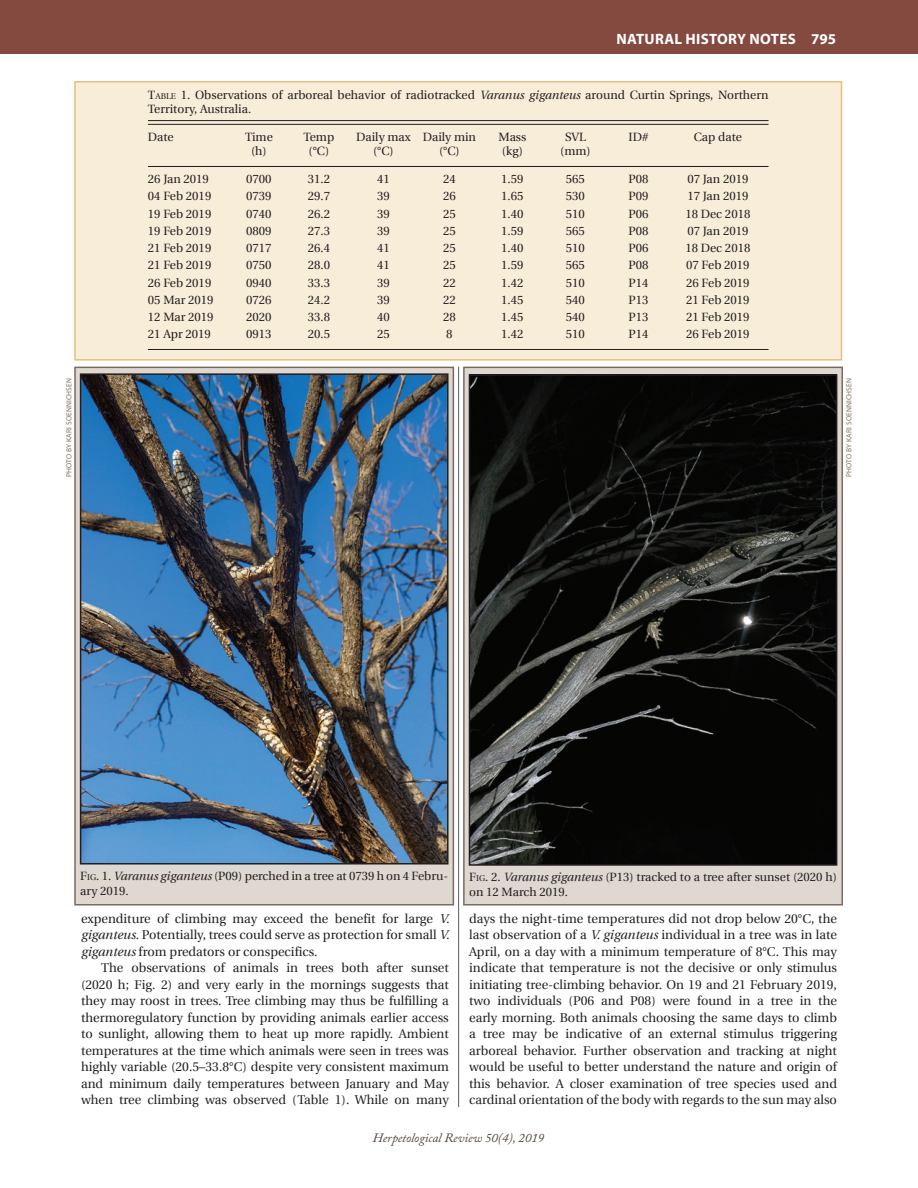
<style>
.page{position:relative;width:918px;height:1188px;background:#fff}
.page>*{position:absolute;margin:0;border:0;box-sizing:border-box;transform-origin:0 0}
.t1{font:700 15px "Myriad Pro";letter-spacing:.02em;color:#fff}
.t2{font:12.75px/16.5px "Utopia";color:#231f20;text-align:justify}
.t3{font:italic 12.75px "Adobe Caslon Pro";color:#504137}
.t4{font:12px/15px "Utopia";color:#231f20}
.t5{font:7.5px "Myriad Pro";letter-spacing:.02em;color:#7e725e}
.s1{color:#504137}
.s2{font-style:inherit}
.s3{font-size:8.4px}
.s4{font-style:italic}
</style>
<div class="page">
<div style="left:0;top:0;width:918px;height:54px;background:#84493f"></div>
<hr style="left:458px;top:367px;width:1px;height:740px;background:#5e5e5c">
<div style="left:74px;top:81px;width:768px;height:280px;background:#f8edd9;border:2px solid #e6bf7f"></div>
<hr style="left:148px;top:120px;width:621px;height:1px;background:#231f20">
<hr style="left:148px;top:124px;width:621px;height:1px;background:#231f20">
<hr style="left:148px;top:166px;width:621px;height:1px;background:#231f20">
<hr style="left:148px;top:349px;width:621px;height:1px;background:#231f20">
<div style="left:74px;top:367px;width:380px;height:539px;background:#ded8d1;border:2px solid #7a6a5f"></div>
<img style="left:83px;top:376px;width:363px;height:486px">
<div style="left:80px;top:373px;width:369px;height:492px;border:2px solid #231f20"></div>
<div style="left:463px;top:367px;width:380px;height:539px;background:#ded8d1;border:2px solid #7a6a5f"></div>
<img style="left:472px;top:377px;width:362px;height:486px">
<div style="left:469px;top:374px;width:368px;height:492px;border:2px solid #231f20"></div>
<p class="t5" style="left:65px;top:477px;width:100px;rotate:-90deg">PHOTO BY KARI SOENNICHSEN</p>
<p class="t1" style="left:616px;top:29px;width:221px">NATURAL HISTORY NOTES <span class="s1">795</span></p>
<p class="t4" style="left:148px;top:88px;width:622px;line-height:14.4px"><span class="s2">T</span><span class="s3">able</span> 1. Observations of arboreal behavior of radiotracked <span class="s4">Varanus giganteus</span> around Curtin Springs, Northern<br>Territory, Australia.</p>
<p class="t4" style="left:148px;top:130px;width:27px">Date</p>
<p class="t4" style="left:245px;top:130px;width:29px">Time</p>
<p class="t4" style="left:304px;top:130px;width:32px">Temp</p>
<p class="t4" style="left:356px;top:130px;width:121px">Daily max Daily min</p>
<p class="t4" style="left:498px;top:130px;width:29px">Mass</p>
<p class="t4" style="left:565px;top:130px;width:22px">SVL</p>
<p class="t4" style="left:629px;top:130px;width:21px">ID#</p>
<p class="t4" style="left:694px;top:130px;width:50px">Cap date</p>
<p class="t4" style="left:251px;top:144px;width:17px">(h)</p>
<p class="t4" style="left:309px;top:144px;width:22px">(°C)</p>
<p class="t4" style="left:373px;top:144px;width:22px">(°C)</p>
<p class="t4" style="left:439px;top:144px;width:22px">(°C)</p>
<p class="t4" style="left:502px;top:144px;width:22px">(kg)</p>
<p class="t4" style="left:560px;top:144px;width:32px">(mm)</p>
<p class="t4" style="left:148px;top:172px;width:63px">26 Jan 2019</p>
<p class="t4" style="left:246px;top:172px;width:27px">0700</p>
<p class="t4" style="left:308px;top:172px;width:24px">31.2</p>
<p class="t4" style="left:377px;top:172px;width:14px">41</p>
<p class="t4" style="left:443px;top:172px;width:14px">24</p>
<p class="t4" style="left:501px;top:172px;width:24px">1.59</p>
<p class="t4" style="left:566px;top:172px;width:21px">565</p>
<p class="t4" style="left:628px;top:172px;width:21px">P08</p>
<p class="t4" style="left:687px;top:172px;width:63px">07 Jan 2019</p>
<p class="t4" style="left:148px;top:189px;width:65px">04 Feb 2019</p>
<p class="t4" style="left:246px;top:189px;width:27px">0739</p>
<p class="t4" style="left:308px;top:189px;width:24px">29.7</p>
<p class="t4" style="left:377px;top:189px;width:14px">39</p>
<p class="t4" style="left:443px;top:189px;width:14px">26</p>
<p class="t4" style="left:501px;top:189px;width:24px">1.65</p>
<p class="t4" style="left:566px;top:189px;width:21px">530</p>
<p class="t4" style="left:628px;top:189px;width:21px">P09</p>
<p class="t4" style="left:687px;top:189px;width:63px">17 Jan 2019</p>
<p class="t4" style="left:148px;top:206px;width:65px">19 Feb 2019</p>
<p class="t4" style="left:246px;top:206px;width:27px">0740</p>
<p class="t4" style="left:308px;top:206px;width:24px">26.2</p>
<p class="t4" style="left:377px;top:206px;width:14px">39</p>
<p class="t4" style="left:443px;top:206px;width:14px">25</p>
<p class="t4" style="left:501px;top:206px;width:24px">1.40</p>
<p class="t4" style="left:566px;top:206px;width:21px">510</p>
<p class="t4" style="left:628px;top:206px;width:21px">P06</p>
<p class="t4" style="left:685px;top:206px;width:66px">18 Dec 2018</p>
<p class="t4" style="left:148px;top:223px;width:65px">19 Feb 2019</p>
<p class="t4" style="left:246px;top:223px;width:27px">0809</p>
<p class="t4" style="left:308px;top:223px;width:24px">27.3</p>
<p class="t4" style="left:377px;top:223px;width:14px">39</p>
<p class="t4" style="left:443px;top:223px;width:14px">25</p>
<p class="t4" style="left:501px;top:223px;width:24px">1.59</p>
<p class="t4" style="left:566px;top:223px;width:21px">565</p>
<p class="t4" style="left:628px;top:223px;width:21px">P08</p>
<p class="t4" style="left:687px;top:223px;width:63px">07 Jan 2019</p>
<p class="t4" style="left:148px;top:241px;width:65px">21 Feb 2019</p>
<p class="t4" style="left:246px;top:241px;width:27px">0717</p>
<p class="t4" style="left:308px;top:241px;width:24px">26.4</p>
<p class="t4" style="left:377px;top:241px;width:14px">41</p>
<p class="t4" style="left:443px;top:241px;width:14px">25</p>
<p class="t4" style="left:501px;top:241px;width:24px">1.40</p>
<p class="t4" style="left:566px;top:241px;width:21px">510</p>
<p class="t4" style="left:628px;top:241px;width:21px">P06</p>
<p class="t4" style="left:685px;top:241px;width:66px">18 Dec 2018</p>
<p class="t4" style="left:148px;top:258px;width:65px">21 Feb 2019</p>
<p class="t4" style="left:246px;top:258px;width:27px">0750</p>
<p class="t4" style="left:308px;top:258px;width:24px">28.0</p>
<p class="t4" style="left:377px;top:258px;width:14px">41</p>
<p class="t4" style="left:443px;top:258px;width:14px">25</p>
<p class="t4" style="left:501px;top:258px;width:24px">1.59</p>
<p class="t4" style="left:566px;top:258px;width:21px">565</p>
<p class="t4" style="left:628px;top:258px;width:21px">P08</p>
<p class="t4" style="left:686px;top:258px;width:65px">07 Feb 2019</p>
<p class="t4" style="left:148px;top:275px;width:65px">26 Feb 2019</p>
<p class="t4" style="left:246px;top:275px;width:27px">0940</p>
<p class="t4" style="left:308px;top:275px;width:24px">33.3</p>
<p class="t4" style="left:377px;top:275px;width:14px">39</p>
<p class="t4" style="left:443px;top:275px;width:14px">22</p>
<p class="t4" style="left:501px;top:275px;width:24px">1.42</p>
<p class="t4" style="left:566px;top:275px;width:21px">510</p>
<p class="t4" style="left:628px;top:275px;width:21px">P14</p>
<p class="t4" style="left:686px;top:275px;width:65px">26 Feb 2019</p>
<p class="t4" style="left:148px;top:292px;width:67px">05 Mar 2019</p>
<p class="t4" style="left:246px;top:292px;width:27px">0726</p>
<p class="t4" style="left:308px;top:292px;width:24px">24.2</p>
<p class="t4" style="left:377px;top:292px;width:14px">39</p>
<p class="t4" style="left:443px;top:292px;width:14px">22</p>
<p class="t4" style="left:501px;top:292px;width:24px">1.45</p>
<p class="t4" style="left:566px;top:292px;width:21px">540</p>
<p class="t4" style="left:628px;top:292px;width:21px">P13</p>
<p class="t4" style="left:686px;top:292px;width:65px">21 Feb 2019</p>
<p class="t4" style="left:148px;top:310px;width:67px">12 Mar 2019</p>
<p class="t4" style="left:246px;top:310px;width:27px">2020</p>
<p class="t4" style="left:308px;top:310px;width:24px">33.8</p>
<p class="t4" style="left:377px;top:310px;width:14px">40</p>
<p class="t4" style="left:443px;top:310px;width:14px">28</p>
<p class="t4" style="left:501px;top:310px;width:24px">1.45</p>
<p class="t4" style="left:566px;top:310px;width:21px">540</p>
<p class="t4" style="left:628px;top:310px;width:21px">P13</p>
<p class="t4" style="left:686px;top:310px;width:65px">21 Feb 2019</p>
<p class="t4" style="left:148px;top:327px;width:64px">21 Apr 2019</p>
<p class="t4" style="left:246px;top:327px;width:27px">0913</p>
<p class="t4" style="left:308px;top:327px;width:24px">20.5</p>
<p class="t4" style="left:377px;top:327px;width:14px">25</p>
<p class="t4" style="left:446px;top:327px;width:8px">8</p>
<p class="t4" style="left:501px;top:327px;width:24px">1.42</p>
<p class="t4" style="left:566px;top:327px;width:21px">510</p>
<p class="t4" style="left:628px;top:327px;width:21px">P14</p>
<p class="t4" style="left:686px;top:327px;width:65px">26 Feb 2019</p>
<p class="t5" style="left:844px;top:477px;width:100px;rotate:-90deg">PHOTO BY KARI SOENNICHSEN</p>
<p class="t4" style="left:80px;top:868px;width:369px"><span class="s2">F</span><span class="s3">ig</span><span class="s2">. 1</span>. <span class="s4">Varanus giganteus</span> (P09) perched in a tree at 0739 h on 4 Febru&shy;ary 2019.</p>
<p class="t2" style="left:81px;top:910px;width:370px">expenditure of climbing may exceed the benefit for large <span class="s4">V. giganteus</span>. Potentially, trees could serve as protection for small <span class="s4">V. giganteus</span> from predators or conspecifics.</p>
<p class="t2" style="left:81px;top:960px;width:369px;text-indent:20px">The observations of animals in trees both after sunset (2020 h; Fig. 2) and very early in the mornings suggests that they may roost in trees. Tree climbing may thus be fulfilling a thermoregulatory function by providing animals earlier access to sunlight, allowing them to heat up more rapidly. Ambient temperatures at the time which animals were seen in trees was highly variable (20.5–33.8°C) despite very consistent maximum and minimum daily temperatures between January and May when tree climbing was observed (Table 1). While on many</p>
<p class="t4" style="left:469px;top:870px;width:369px"><span class="s2">F</span><span class="s3">ig</span><span class="s2">. 2</span>. <span class="s4">Varanus giganteus</span> (P13) tracked to a tree after sunset (2020 h) on 12 March 2019.</p>
<p class="t2" style="left:469px;top:910px;width:369px">days the night-time temperatures did not drop below 20°C, the last observation of a <span class="s4">V. giganteus</span> individual in a tree was in late April, on a day with a minimum temperature of 8°C. This may indicate that temperature is not the decisive or only stimulus initiating tree-climbing behavior. On 19 and 21 February 2019, two individuals (P06 and P08) were found in a tree in the early morning. Both animals choosing the same days to climb a tree may be indicative of an external stimulus triggering arboreal behavior. Further observation and tracking at night would be useful to better understand the nature and origin of this behavior. A closer examination of tree species used and cardinal orientation of the body with regards to the sun may also</p>
<p class="t3" style="left:373px;top:1130px;width:173px">Herpetological Review 50(4), 2019</p>
</div>
